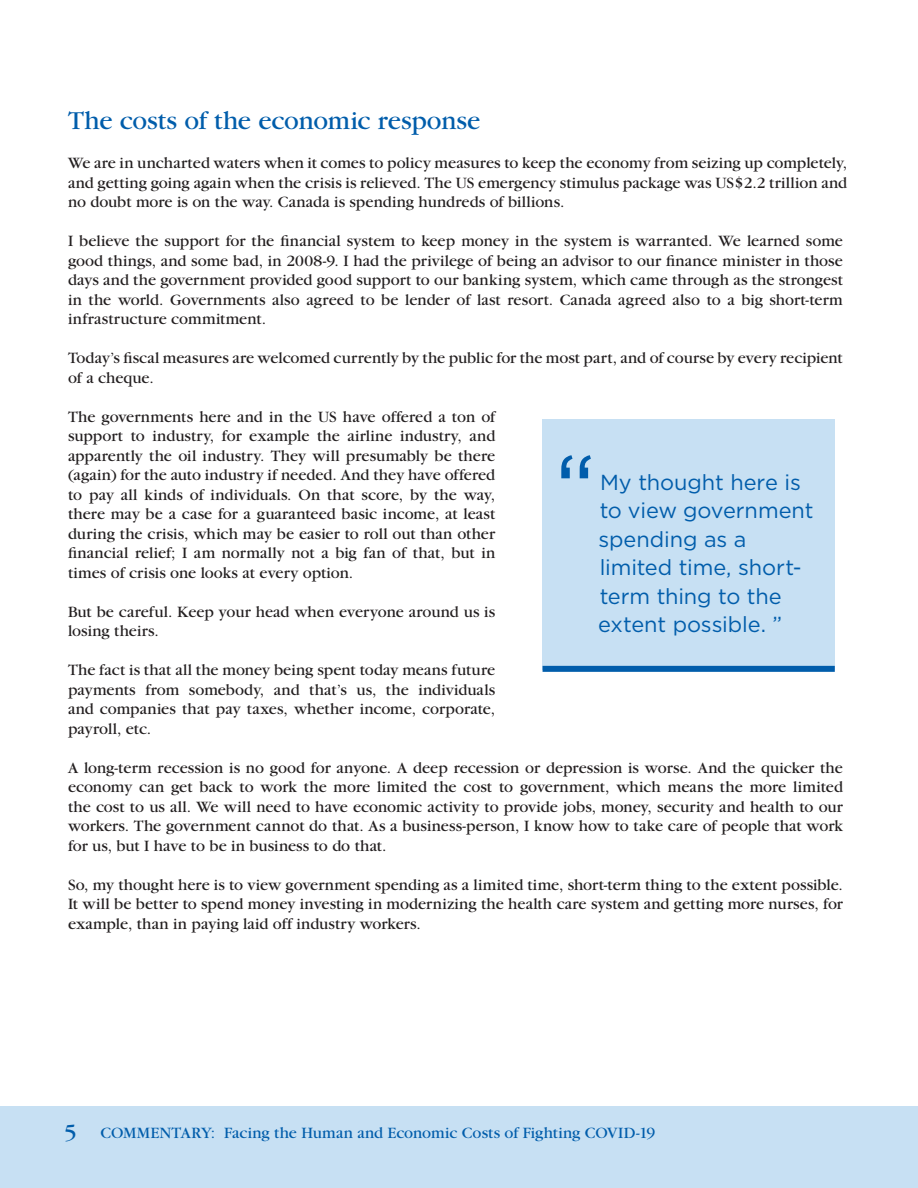
<style>
.page{position:relative;width:918px;height:1188px;background:#fff}
.page>*{position:absolute;margin:0;border:0;box-sizing:border-box;transform-origin:0 0}
.t1{font:102px "Gotham";color:#015dab;scale:.9 1}
.t2{font:27px "Garamond";letter-spacing:-.01em;color:#015dab}
.t3{font:21.75px/28.5px "Gotham";letter-spacing:-.005em;color:#015dab}
.t4{font:16.5px/19.5px "Garamond";color:#231f20;text-align:justify}
.t5{font:16.5px "Garamond";color:#015dab}
.s1{font-size:24px}
</style>
<div class="page">
<div style="left:0;top:1106px;width:918px;height:82px;background:#c7e0f3"></div>
<div style="left:542px;top:419px;width:293px;height:251px;background:#c7e0f3"></div>
<div style="left:543px;top:666px;width:292px;height:6px;background:#015dab"></div>
<h2 class="t2" style="left:68px;top:106px;width:414px">The costs of the economic response</h2>
<p class="t4" style="left:68px;top:154px;width:781px">We are in uncharted waters when it comes to policy measures to keep the economy from seizing up completely, and getting going again when the crisis is relieved. The US emergency stimulus package was US$2.2 trillion and no doubt more is on the way. Canada is spending hundreds of billions.</p>
<p class="t4" style="left:68px;top:232px;width:777px">I believe the support for the financial system to keep money in the system is warranted. We learned some good things, and some bad, in 2008-9. I had the privilege of being an advisor to our finance minister in those days and the government provided good support to our banking system, which came through as the strongest in the world. Governments also agreed to be lender of last resort. Canada agreed also to a big short-term infrastructure commitment.</p>
<p class="t4" style="left:68px;top:349px;width:776px">Today’s fiscal measures are welcomed currently by the public for the most part, and of course by every recipient of a cheque.</p>
<p class="t4" style="left:68px;top:407px;width:429px">The governments here and in the US have offered a ton of support to industry, for example the airline industry, and apparently the oil industry. They will presumably be there (again) for the auto industry if needed. And they have offered to pay all kinds of individuals. On that score, by the way, there may be a case for a guaranteed basic income, at least during the crisis, which may be easier to roll out than other financial relief; I am normally not a big fan of that, but in times of crisis one looks at every option.</p>
<p class="t4" style="left:68px;top:602px;width:429px">But be careful. Keep your head when everyone around us is losing theirs.</p>
<p class="t4" style="left:68px;top:661px;width:429px">The fact is that all the money being spent today means future payments from somebody, and that’s us, the individuals and companies that pay taxes, whether income, corporate, payroll, etc.</p>
<p class="t4" style="left:68px;top:758px;width:777px">A long-term recession is no good for anyone. A deep recession or depression is worse. And the quicker the economy can get back to work the more limited the cost to government, which means the more limited the cost to us all. We will need to have economic activity to provide jobs, money, security and health to our workers. The government cannot do that. As a business-person, I know how to take care of people that work for us, but I have to be in business to do that.</p>
<p class="t4" style="left:68px;top:875px;width:776px">So, my thought here is to view government spending as a limited time, short-term thing to the extent possible.<br>It will be better to spend money investing in modernizing the health care system and getting more nurses, for example, than in paying laid off industry workers.</p>
<h1 class="t1" style="left:555px;top:426px;width:47px">“</h1>
<h3 class="t3" style="left:598px;top:467px;width:217px">My thought here is to view government spending as a limited time, short&shy;term thing to the extent possible. ”</h3>
<p class="t5" style="left:64px;top:1125px;width:593px"><span class="s1">5</span> COMMENTARY: Facing the Human and Economic Costs of Fighting COVID-19</p>
</div>
